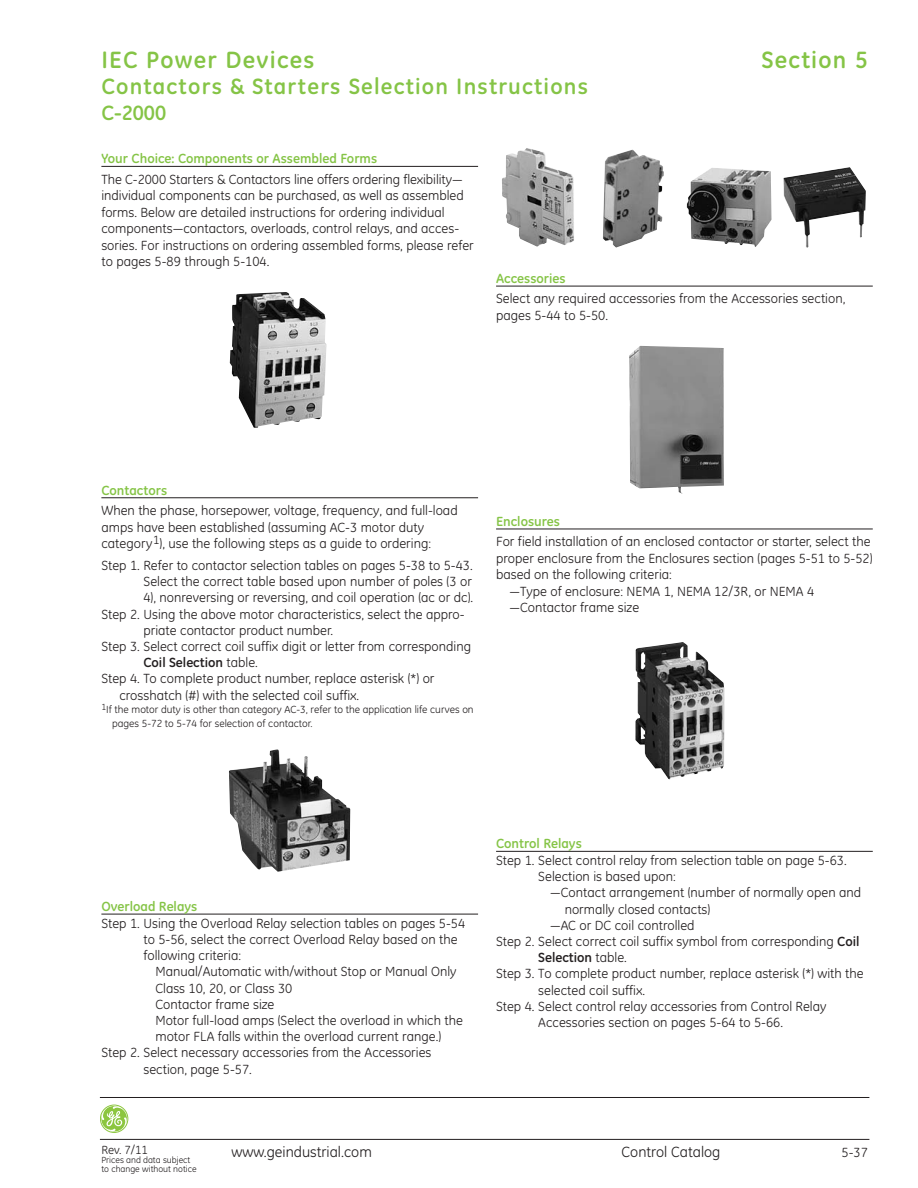
<style>
.page{position:relative;width:918px;height:1188px;background:#fff}
.page>*{position:absolute;margin:0;border:0;box-sizing:border-box;transform-origin:0 0}
.t1{font:700 24px "GE Inspira";letter-spacing:.05em;color:#85c446}
.t2{font:700 22.5px "GE Inspira";letter-spacing:.055em;color:#85c446}
.t3{font:700 21px "GE Inspira";color:#85c446}
.t4{font:15px "GE Inspira";color:#231f20}
.t5{font:13.5px/16.5px "GE Inspira";color:#231f20}
.t6{font:700 13.5px "GE Inspira";color:#85c446}
.t7{font:700 13.5px "GE Inspira";color:#231f20}
.t8{font:12px "GE Inspira";color:#231f20}
.t9{font:10.5px/13.5px "GE Inspira";color:#231f20}
.t10{font:9px/9px "GE Inspira";color:#231f20}
.s1{font-weight:400}
.s2{font-weight:700}
</style>
<div class="page">
<hr style="left:100px;top:1097px;width:769px;height:1px;background:#231f20">
<hr style="left:100px;top:1139px;width:769px;height:1px;background:#231f20">
<div style="left:100px;top:1105px;width:28px;height:28px;border:1px solid #8cc63f;border-radius:50%"></div>
<svg style="left:101px;top:1106px;width:26px;height:26px"></svg>
<hr style="left:101px;top:166px;width:377px;height:1px;background:#231f20">
<hr style="left:101px;top:498px;width:377px;height:1px;background:#231f20">
<hr style="left:101px;top:914px;width:377px;height:1px;background:#231f20">
<hr style="left:496px;top:286px;width:377px;height:1px;background:#231f20">
<hr style="left:496px;top:529px;width:377px;height:1px;background:#231f20">
<hr style="left:496px;top:851px;width:377px;height:1px;background:#231f20">
<img style="left:635px;top:642px;width:90px;height:137px">
<img style="left:629px;top:346px;width:95px;height:148px">
<img style="left:502px;top:148px;width:364px;height:100px">
<img style="left:230px;top:292px;width:97px;height:136px">
<img style="left:229px;top:749px;width:121px;height:123px">
<h1 class="t1" style="left:101px;top:51px;width:215px">IEC Power Devices</h1>
<h2 class="t2" style="left:101px;top:77px;width:488px">Contactors &amp; Starters Selection Instructions</h2>
<h3 class="t3" style="left:101px;top:105px;width:66px">C-2000</h3>
<p class="t6" style="left:101px;top:154px;width:277px">Your Choice: Components or Assembled Forms</p>
<p class="t5" style="left:101px;top:172px;width:374px">The C-2000 Starters &amp; Contactors line offers ordering flexibility— individual components can be purchased, as well as assembled forms. Below are detailed instructions for ordering individual components—contactors, overloads, control relays, and acces&shy;sories. For instructions on ordering assembled forms, please refer to pages 5-89 through 5-104.</p>
<h1 class="t1" style="left:761px;top:51px;width:108px">Section 5</h1>
<p class="t6" style="left:496px;top:273px;width:71px">Accessories</p>
<p class="t5" style="left:496px;top:292px;width:351px">Select any required accessories from the Accessories section, pages 5-44 to 5-50.</p>
<p class="t6" style="left:101px;top:485px;width:67px">Contactors</p>
<p class="t5" style="left:101px;top:504px;width:358px">When the phase, horsepower, voltage, frequency, and full-load amps have been established (assuming AC-3 motor duty category<sup>1</sup>), use the following steps as a guide to ordering:</p>
<p class="t5" style="left:101px;top:558px;width:373px">Step 1. Refer to contactor selection tables on pages 5-38 to 5-43.</p>
<p class="t5" style="left:143px;top:575px;width:330px">Select the correct table based upon number of poles (3 or</p>
<p class="t5" style="left:143px;top:591px;width:331px">4), nonreversing or reversing, and coil operation (ac or dc).</p>
<p class="t5" style="left:101px;top:607px;width:365px">Step 2. Using the above motor characteristics, select the appro-</p>
<p class="t5" style="left:143px;top:623px;width:191px">priate contactor product number.</p>
<p class="t5" style="left:101px;top:639px;width:371px">Step 3. Select correct coil suffix digit or letter from corresponding</p>
<p class="t7" style="left:143px;top:658px;width:116px">Coil Selection <span class="s1">table.</span></p>
<p class="t5" style="left:101px;top:672px;width:335px">Step 4. To complete product number, replace asterisk (*) or</p>
<p class="t5" style="left:119px;top:688px;width:241px">crosshatch (#) with the selected coil suffix.</p>
<p class="t9" style="left:112px;top:704px;width:363px;text-indent:-11px"><sup>1</sup>If the motor duty is other than category AC-3, refer to the application life curves on pages 5-72 to 5-74 for selection of contactor.</p>
<p class="t6" style="left:496px;top:516px;width:65px">Enclosures</p>
<p class="t5" style="left:496px;top:535px;width:376px">For field installation of an enclosed contactor or starter, select the</p>
<p class="t5" style="left:496px;top:551px;width:378px">proper enclosure from the Enclosures section (pages 5-51 to 5-52)</p>
<p class="t5" style="left:496px;top:568px;width:177px">based on the following criteria:</p>
<p class="t5" style="left:510px;top:584px;width:306px">—Type of enclosure: NEMA 1, NEMA 12/3R, or NEMA 4</p>
<p class="t5" style="left:510px;top:601px;width:131px">—Contactor frame size</p>
<p class="t6" style="left:101px;top:901px;width:98px">Overload Relays</p>
<p class="t5" style="left:143px;top:916px;width:323px;text-indent:-42px">Step 1. Using the Overload Relay selection tables on pages 5-54 to 5-56, select the correct Overload Relay based on the following criteria:</p>
<p class="t5" style="left:155px;top:965px;width:303px">Manual/Automatic with/without Stop or Manual Only</p>
<p class="t5" style="left:155px;top:981px;width:138px">Class 10, 20, or Class 30</p>
<p class="t5" style="left:155px;top:997px;width:121px">Contactor frame size</p>
<p class="t5" style="left:155px;top:1014px;width:309px">Motor full-load amps (Select the overload in which the</p>
<p class="t5" style="left:155px;top:1030px;width:287px">motor FLA falls within the overload current range.)</p>
<p class="t5" style="left:101px;top:1046px;width:332px">Step 2. Select necessary accessories from the Accessories</p>
<p class="t5" style="left:143px;top:1062px;width:110px">section, page 5-57.</p>
<p class="t6" style="left:496px;top:839px;width:87px">Control Relays</p>
<p class="t5" style="left:538px;top:854px;width:310px;text-indent:-42px">Step 1. Select control relay from selection table on page 5-63.<br>Selection is based upon:</p>
<p class="t5" style="left:550px;top:886px;width:312px">—Contact arrangement (number of normally open and</p>
<p class="t5" style="left:565px;top:902px;width:147px">normally closed contacts)</p>
<p class="t5" style="left:550px;top:918px;width:146px">—AC or DC coil controlled</p>
<p class="t5" style="left:496px;top:935px;width:365px">Step 2. Select correct coil suffix symbol from corresponding <span class="s2">Coil</span></p>
<p class="t7" style="left:538px;top:953px;width:90px">Selection <span class="s1">table.</span></p>
<p class="t5" style="left:496px;top:967px;width:369px">Step 3. To complete product number, replace asterisk (*) with the</p>
<p class="t5" style="left:538px;top:983px;width:108px">selected coil suffix.</p>
<p class="t5" style="left:496px;top:999px;width:332px">Step 4. Select control relay accessories from Control Relay</p>
<p class="t5" style="left:538px;top:1016px;width:246px">Accessories section on pages 5-64 to 5-66.</p>
<p class="t8" style="left:101px;top:1145px;width:48px">Rev. 7/11</p>
<p class="t10" style="left:101px;top:1156px;width:97px">Prices and data subject to change without notice</p>
<p class="t4" style="left:231px;top:1147px;width:142px">www.geindustrial.com</p>
<p class="t4" style="left:622px;top:1147px;width:100px">Control Catalog</p>
<p class="t5" style="left:842px;top:1146px;width:28px">5-37</p>
</div>
